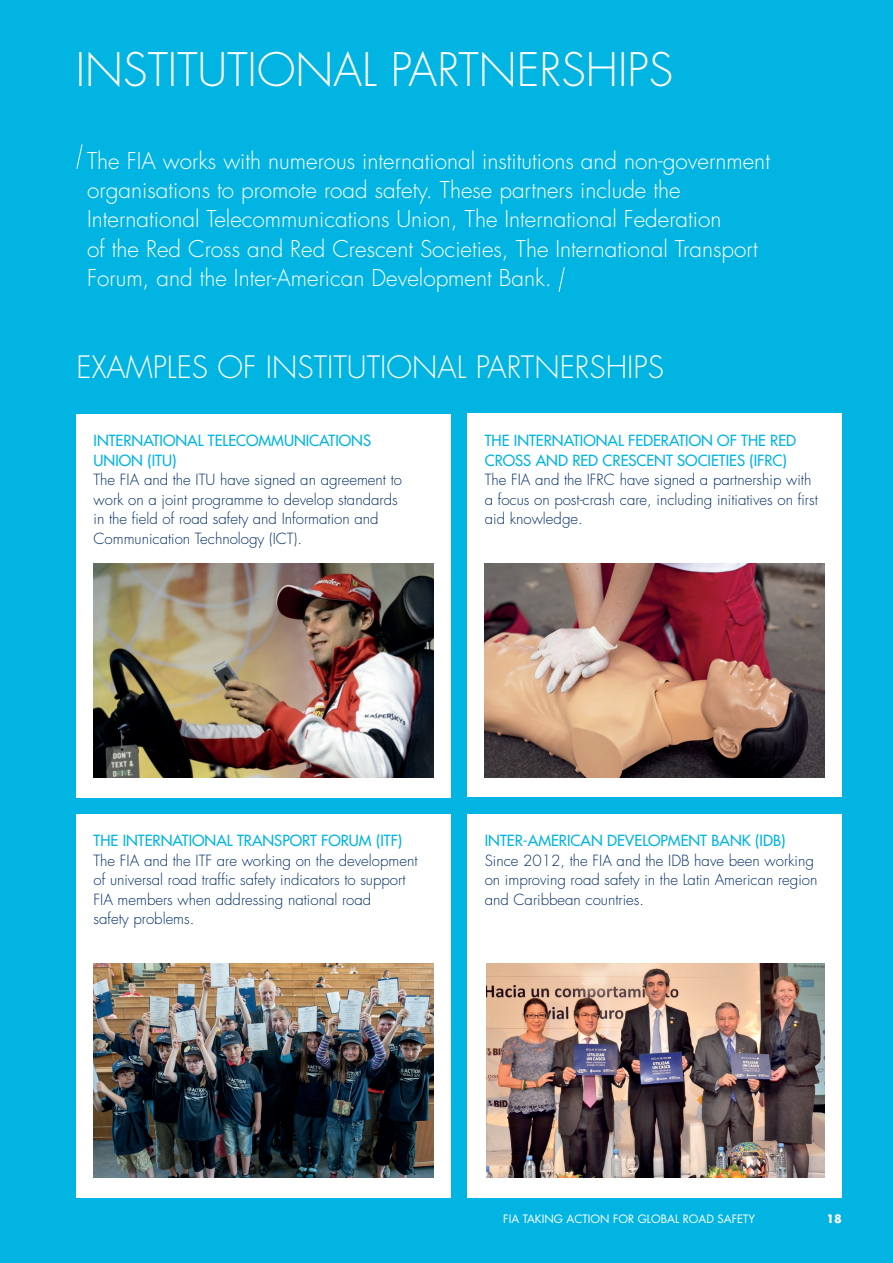
<style>
.page{position:relative;width:893px;height:1263px;background:#02b4e2}
.page>*{position:absolute;margin:0;border:0;box-sizing:border-box;transform-origin:0 0}
.t1{font:300 45px "Futura Std";color:#fff}
.t2{font:300 30px "Futura Std";color:#fff}
.t3{font:300 22.5px/29.2px "Futura Std";color:#fff}
.t4{font:300 15px/19.5px "Futura Std";color:#002d66}
.t5{font:500 15px/19.5px "Futura Std";color:#02b4e2}
.t6{font:11.25px "Futura Std";color:#fff}
.t7{font:700 11.25px "Futura Std";color:#fff}
</style>
<div class="page">
<div style="left:468px;top:814px;width:374px;height:383px;background:#fff"></div>
<img style="left:487px;top:963px;width:338px;height:215px">
<div style="left:77px;top:414px;width:374px;height:383px;background:#fff"></div>
<img style="left:94px;top:563px;width:340px;height:214px">
<div style="left:468px;top:414px;width:374px;height:383px;background:#fff"></div>
<img style="left:485px;top:563px;width:340px;height:214px">
<div style="left:77px;top:814px;width:374px;height:383px;background:#fff"></div>
<img style="left:94px;top:963px;width:340px;height:215px">
<svg style="left:76px;top:144px;width:7px;height:25px"></svg>
<svg style="left:558px;top:267px;width:7px;height:25px"></svg>
<h1 class="t1" style="left:76px;top:42px;width:599px">INSTITUTIONAL PARTNERSHIPS</h1>
<p class="t3" style="left:87px;top:147px;width:684px">The FIA works with numerous international institutions and non-government organisations to promote road safety. These partners include the International Telecommunications Union, The International Federation<br>of the Red Cross and Red Crescent Societies, The International Transport Forum, and the Inter-American Development Bank.</p>
<h2 class="t2" style="left:77px;top:349px;width:589px">EXAMPLES OF INSTITUTIONAL PARTNERSHIPS</h2>
<p class="t5" style="left:94px;top:431px;width:279px">INTERNATIONAL TELECOMMUNICATIONS<br>UNION (ITU)</p>
<p class="t4" style="left:94px;top:470px;width:310px">The FIA and the ITU have signed an agreement to work on a joint programme to develop standards in the field of road safety and Information and Communication Technology (ICT).</p>
<p class="t5" style="left:485px;top:431px;width:313px">THE INTERNATIONAL FEDERATION OF THE RED<br>CROSS AND RED CRESCENT SOCIETIES (IFRC)</p>
<p class="t4" style="left:485px;top:470px;width:335px">The FIA and the IFRC have signed a partnership with a focus on post-crash care, including initiatives on first aid knowledge.</p>
<p class="t5" style="left:94px;top:831px;width:310px">THE INTERNATIONAL TRANSPORT FORUM (ITF)</p>
<p class="t4" style="left:94px;top:851px;width:326px">The FIA and the ITF are working on the development of universal road traffic safety indicators to support FIA members when addressing national road<br>safety problems.</p>
<p class="t5" style="left:485px;top:831px;width:302px">INTER-AMERICAN DEVELOPMENT BANK (IDB)</p>
<p class="t4" style="left:485px;top:851px;width:334px">Since 2012, the FIA and the IDB have been working on improving road safety in the Latin American region and Caribbean countries.</p>
<p class="t6" style="left:503px;top:1212px;width:253px">FIA TAKING ACTION FOR GLOBAL ROAD SAFETY</p>
<p class="t7" style="left:826px;top:1212px;width:17px">18</p>
</div>
